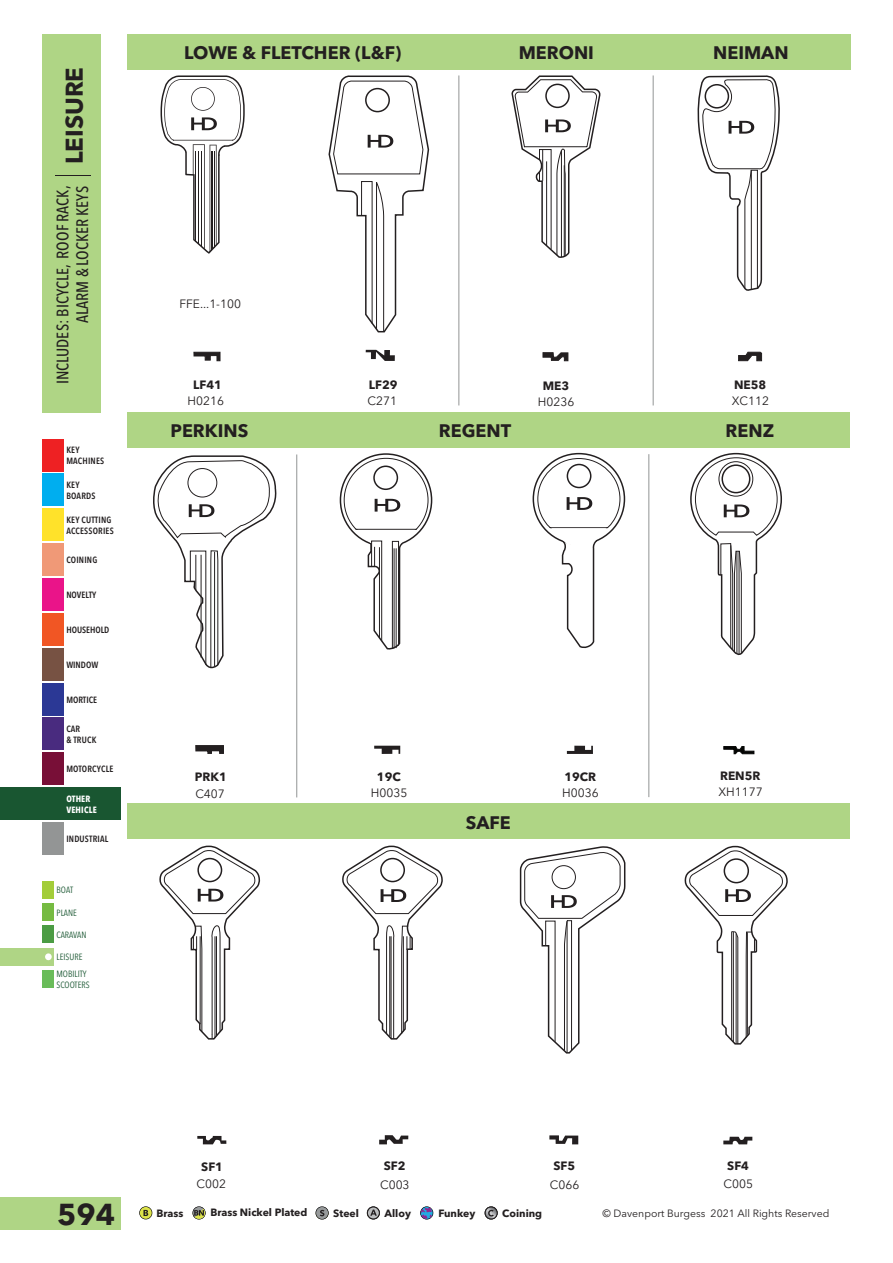
<style>
.page{position:relative;width:893px;height:1263px;background:#fff}
.page>*{position:absolute;margin:0;border:0;box-sizing:border-box;transform-origin:0 0}
.t1{font:700 30px "Avenir Next LT Pro";color:#231f20}
.t2{font:700 24px "Avenir Next LT Pro";color:#231f20}
.t3{font:700 18px "Avenir Next LT Pro";color:#231f20}
.t4{font:500 condensed 16.5px/19.8px "Avenir Next LT Pro";color:#231f20;text-align:right}
.t5{font:12px "Avenir Next LT Pro";color:#231f20}
.t6{font:700 12px "Avenir Next LT Pro";color:#231f20}
.t7{font:700 10.5px "Avenir Next LT Pro";color:#231f20}
.t8{font:10.5px "Avenir Next LT Pro";color:#231f20}
.t9{font:600 condensed 9px/10.8px "Avenir Next LT Pro";letter-spacing:.02em;color:#231f20}
.t10{font:condensed 9px/10.8px "Avenir Next LT Pro";color:#195631}
.t11{font:600 condensed 9px "Avenir Next LT Pro";color:#231f20}
.t12{font:700 condensed 9px/10.8px "Avenir Next LT Pro";letter-spacing:.02em;color:#fff}
</style>
<div class="page">
<svg style="left:194px;top:352px;width:26px;height:9px"></svg>
<svg style="left:366px;top:350px;width:29px;height:11px"></svg>
<svg style="left:543px;top:352px;width:25px;height:9px"></svg>
<svg style="left:738px;top:352px;width:24px;height:9px"></svg>
<svg style="left:195px;top:745px;width:29px;height:9px"></svg>
<svg style="left:374px;top:746px;width:26px;height:8px"></svg>
<svg style="left:567px;top:746px;width:26px;height:8px"></svg>
<svg style="left:723px;top:746px;width:31px;height:8px"></svg>
<svg style="left:197px;top:1136px;width:29px;height:8px"></svg>
<svg style="left:379px;top:1135px;width:29px;height:9px"></svg>
<svg style="left:549px;top:1135px;width:29px;height:9px"></svg>
<svg style="left:723px;top:1137px;width:29px;height:7px"></svg>
<svg style="left:159px;top:845px;width:102px;height:195px"></svg>
<svg style="left:342px;top:845px;width:101px;height:195px"></svg>
<svg style="left:519px;top:846px;width:107px;height:208px"></svg>
<svg style="left:684px;top:845px;width:103px;height:200px"></svg>
<div style="left:340px;top:453px;width:92px;height:94px;border:2px solid #231f20;border-radius:50%"></div>
<svg style="left:343px;top:458px;width:86px;height:192px"></svg>
<div style="left:533px;top:453px;width:92px;height:92px;border:2px solid #231f20;border-radius:50%"></div>
<svg style="left:537px;top:458px;width:84px;height:190px"></svg>
<svg style="left:328px;top:75px;width:102px;height:258px"></svg>
<svg style="left:511px;top:75px;width:90px;height:183px"></svg>
<svg style="left:697px;top:75px;width:83px;height:216px"></svg>
<svg style="left:161px;top:75px;width:84px;height:179px"></svg>
<svg style="left:153px;top:455px;width:124px;height:214px"></svg>
<svg style="left:690px;top:452px;width:92px;height:204px"></svg>
<div style="left:0;top:1197px;width:121px;height:32px;background:#afd585"></div>
<div style="left:127px;top:412px;width:723px;height:36px;background:#afd585"></div>
<div style="left:127px;top:803px;width:723px;height:36px;background:#afd585"></div>
<svg style="left:139px;top:1206px;width:14px;height:14px"></svg>
<svg style="left:192px;top:1206px;width:14px;height:14px"></svg>
<svg style="left:315px;top:1206px;width:14px;height:14px"></svg>
<svg style="left:366px;top:1206px;width:14px;height:14px"></svg>
<svg style="left:420px;top:1206px;width:14px;height:14px"></svg>
<svg style="left:484px;top:1206px;width:14px;height:14px"></svg>
<div style="left:0;top:788px;width:121px;height:32px;background:#195631"></div>
<div style="left:127px;top:34px;width:723px;height:35px;background:#afd585"></div>
<div style="left:43px;top:34px;width:58px;height:378px;background:#afd585"></div>
<div style="left:42px;top:509px;width:21px;height:32px;background:#ffe22a"></div>
<div style="left:42px;top:474px;width:21px;height:32px;background:#00aeef"></div>
<div style="left:42px;top:543px;width:21px;height:33px;background:#f09977"></div>
<div style="left:42px;top:578px;width:21px;height:33px;background:#ea1489"></div>
<div style="left:42px;top:648px;width:21px;height:32px;background:#775243"></div>
<div style="left:42px;top:683px;width:21px;height:32px;background:#2b3895"></div>
<div style="left:42px;top:718px;width:21px;height:32px;background:#492b7f"></div>
<div style="left:42px;top:823px;width:21px;height:32px;background:#939595"></div>
<div style="left:42px;top:753px;width:21px;height:32px;background:#780f37"></div>
<div style="left:42px;top:613px;width:21px;height:32px;background:#f15624"></div>
<div style="left:42px;top:439px;width:21px;height:32px;background:#ee2123"></div>
<hr style="left:55px;top:175px;width:35px;height:1px;background:#231f20">
<hr style="left:458px;top:75px;width:1px;height:330px;background:#929595">
<hr style="left:653px;top:75px;width:1px;height:330px;background:#929595">
<hr style="left:296px;top:454px;width:1px;height:343px;background:#929595">
<hr style="left:648px;top:454px;width:1px;height:343px;background:#929595">
<div style="left:42px;top:881px;width:12px;height:18px;background:#a3cd39"></div>
<div style="left:42px;top:903px;width:12px;height:18px;background:#76bb42"></div>
<div style="left:0;top:948px;width:54px;height:17px;background:#afd585"></div>
<div style="left:42px;top:925px;width:12px;height:18px;background:#4b9c44"></div>
<div style="left:42px;top:970px;width:12px;height:18px;background:#69bc59"></div>
<div style="left:45px;top:953px;width:7px;height:7px;background:#fff;border-radius:50%"></div>
<h2 class="t2" style="left:60px;top:164px;width:99px;rotate:-90deg">LEISURE</h2>
<h3 class="t4" style="left:53px;top:384px;width:200px;rotate:-90deg">INCLUDES: BICYCLE, ROOF RACK,<br>ALARM &amp; LOCKER KEYS</h3>
<p class="t9" style="left:66px;top:444px;width:39px">KEY<br>MACHINES</p>
<p class="t9" style="left:66px;top:479px;width:31px">KEY<br>BOARDS</p>
<p class="t9" style="left:66px;top:514px;width:49px">KEY CUTTING<br>ACCESSORIES</p>
<p class="t9" style="left:66px;top:554px;width:32px">COINING</p>
<p class="t11" style="left:66px;top:589px;width:31px">NOVELTY</p>
<p class="t11" style="left:66px;top:624px;width:45px">HOUSEHOLD</p>
<p class="t9" style="left:66px;top:659px;width:33px">WINDOW</p>
<p class="t11" style="left:66px;top:694px;width:32px">MORTICE</p>
<p class="t9" style="left:66px;top:723px;width:32px">CAR<br>&amp; TRUCK</p>
<p class="t9" style="left:66px;top:764px;width:49px">MOTORCYCLE</p>
<p class="t12" style="left:66px;top:793px;width:32px">OTHER<br>VEHICLE</p>
<p class="t9" style="left:66px;top:834px;width:43px">INDUSTRIAL</p>
<p class="t10" style="left:57px;top:885px;width:18px">BOAT</p>
<p class="t10" style="left:57px;top:907px;width:22px">PLANE</p>
<p class="t10" style="left:57px;top:929px;width:31px">CARAVAN</p>
<p class="t10" style="left:57px;top:951px;width:27px">LEISURE</p>
<p class="t10" style="left:57px;top:968px;width:35px">MOBILITY<br>SCOOTERS</p>
<h3 class="t3" style="left:184px;top:41px;width:219px">LOWE &amp; FLETCHER (L&amp;F)</h3>
<h3 class="t3" style="left:519px;top:41px;width:77px">MERONI</h3>
<h3 class="t3" style="left:713px;top:41px;width:77px">NEIMAN</h3>
<h3 class="t5" style="left:179px;top:296px;width:63px">FFE...1-100</h3>
<h3 class="t6" style="left:193px;top:378px;width:30px">LF41</h3>
<h3 class="t6" style="left:369px;top:378px;width:30px">LF29</h3>
<h3 class="t6" style="left:543px;top:378px;width:28px">ME3</h3>
<h3 class="t6" style="left:734px;top:378px;width:34px">NE58</h3>
<h3 class="t5" style="left:188px;top:394px;width:38px">H0216</h3>
<h3 class="t5" style="left:368px;top:394px;width:31px">C271</h3>
<h3 class="t5" style="left:538px;top:395px;width:38px">H0236</h3>
<h3 class="t5" style="left:732px;top:394px;width:39px">XC112</h3>
<h3 class="t3" style="left:171px;top:420px;width:79px">PERKINS</h3>
<h3 class="t3" style="left:439px;top:420px;width:74px">REGENT</h3>
<h3 class="t3" style="left:726px;top:420px;width:50px">RENZ</h3>
<h3 class="t6" style="left:195px;top:769px;width:33px">PRK1</h3>
<h3 class="t6" style="left:377px;top:769px;width:25px">19C</h3>
<h3 class="t6" style="left:564px;top:769px;width:33px">19CR</h3>
<h3 class="t6" style="left:720px;top:769px;width:42px">REN5R</h3>
<h3 class="t5" style="left:195px;top:787px;width:31px">C407</h3>
<h3 class="t5" style="left:371px;top:785px;width:38px">H0035</h3>
<h3 class="t5" style="left:562px;top:786px;width:38px">H0036</h3>
<h3 class="t5" style="left:718px;top:785px;width:46px">XH1177</h3>
<h3 class="t3" style="left:466px;top:811px;width:47px">SAFE</h3>
<h3 class="t6" style="left:201px;top:1159px;width:23px">SF1</h3>
<h3 class="t6" style="left:384px;top:1159px;width:23px">SF2</h3>
<h3 class="t6" style="left:553px;top:1159px;width:23px">SF5</h3>
<h3 class="t6" style="left:727px;top:1158px;width:23px">SF4</h3>
<h3 class="t5" style="left:197px;top:1177px;width:31px">C002</h3>
<h3 class="t5" style="left:380px;top:1177px;width:31px">C003</h3>
<h3 class="t5" style="left:550px;top:1177px;width:31px">C066</h3>
<h3 class="t5" style="left:724px;top:1177px;width:31px">C005</h3>
<h1 class="t1" style="left:57px;top:1196px;width:60px">594</h1>
<p class="t7" style="left:156px;top:1206px;width:28px">Brass</p>
<p class="t7" style="left:211px;top:1206px;width:98px">Brass Nickel Plated</p>
<p class="t7" style="left:333px;top:1206px;width:27px">Steel</p>
<p class="t7" style="left:384px;top:1206px;width:28px">Alloy</p>
<p class="t7" style="left:439px;top:1206px;width:38px">Funkey</p>
<p class="t7" style="left:502px;top:1206px;width:41px">Coining</p>
<p class="t8" style="left:603px;top:1207px;width:228px">© Davenport Burgess 2021 All Rights Reserved</p>
</div>
